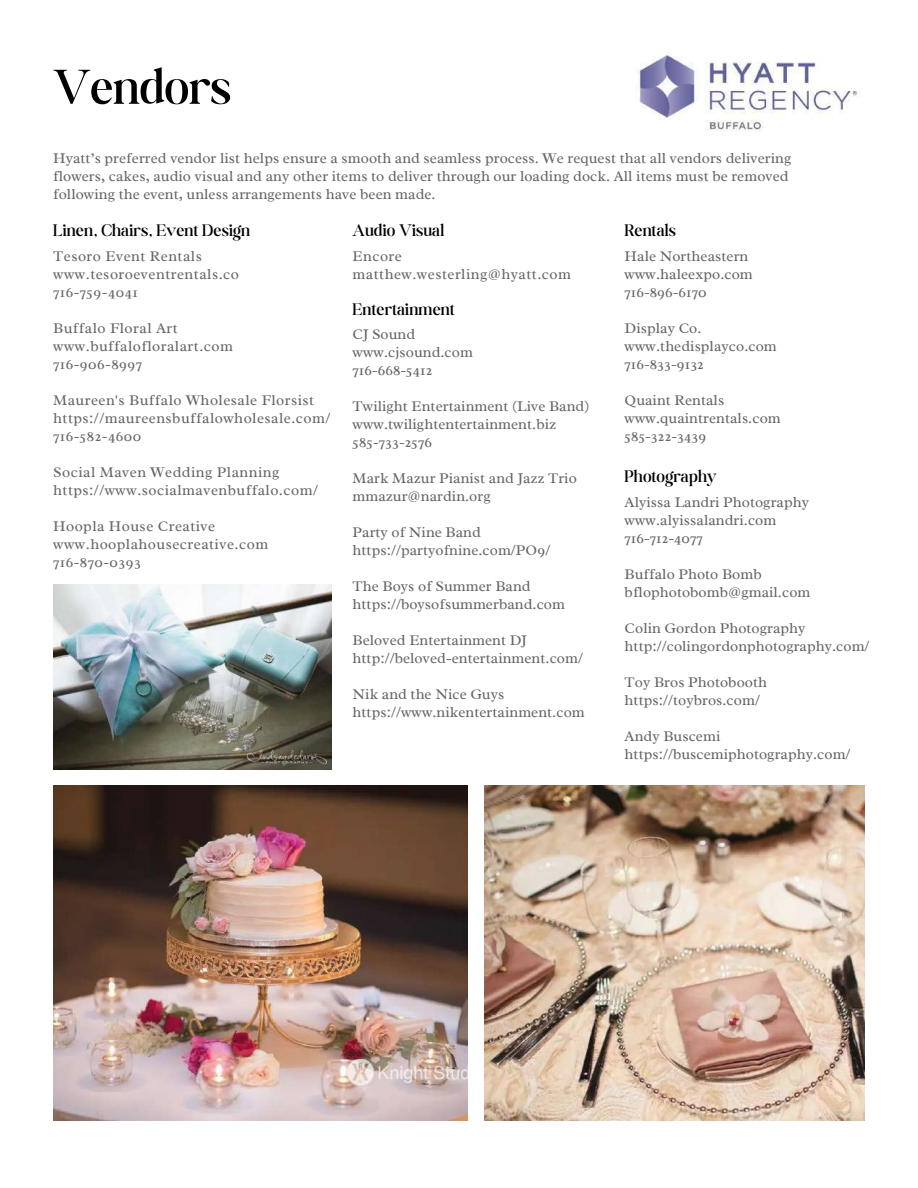
<style>
.page{position:relative;width:918px;height:1188px;background:#fff}
.page>*{position:absolute;margin:0;border:0;box-sizing:border-box;transform-origin:0 0}
.t1{font:300 52.5px "Boston Angel";color:#000}
.t2{font:300 18px "Boston Angel";letter-spacing:.01em;color:#000}
.t3{font:15px/18px "Radley";letter-spacing:.005em;color:#666}
.t4{font:15px/18px "Radley";letter-spacing:.03em;color:#666}
</style>
<div class="page">
<img style="left:636px;top:51px;width:221px;height:80px">
<img style="left:484px;top:786px;width:380px;height:335px">
<img style="left:53px;top:786px;width:414px;height:335px">
<img style="left:53px;top:585px;width:278px;height:184px">
<h1 class="t1" style="left:53px;top:56px;width:179px">Vendors</h1>
<p class="t3" style="left:53px;top:149px;width:740px">Hyatt’s preferred vendor list helps ensure a smooth and seamless process. We request that all vendors delivering flowers, cakes, audio visual and any other items to deliver through our loading dock. All items must be removed following the event, unless arrangements have been made.</p>
<p class="t2" style="left:53px;top:219px;width:198px">Linen, Chairs, Event Design</p>
<p class="t4" style="left:53px;top:247px;width:187px">Tesoro Event Rentals www.tesoroeventrentals.co<br>716-759-4041</p>
<p class="t4" style="left:53px;top:319px;width:181px">Buffalo Floral Art www.buffalofloralart.com<br>716-906-8997</p>
<p class="t4" style="left:53px;top:391px;width:279px">Maureen's Buffalo Wholesale Florsist https://maureensbuffalowholesale.com/<br>716-582-4600</p>
<p class="t4" style="left:53px;top:463px;width:266px">Social Maven Wedding Planning https://www.socialmavenbuffalo.com/</p>
<p class="t4" style="left:53px;top:517px;width:217px">Hoopla House Creative www.hooplahousecreative.com<br>716-870-0393</p>
<p class="t2" style="left:353px;top:219px;width:93px">Audio Visual</p>
<p class="t4" style="left:353px;top:247px;width:220px">Encore matthew.westerling@hyatt.com</p>
<p class="t2" style="left:353px;top:299px;width:104px">Entertainment</p>
<p class="t3" style="left:353px;top:325px;width:122px">CJ Sound www.cjsound.com<br>716-668-5412</p>
<p class="t3" style="left:353px;top:397px;width:238px">Twilight Entertainment (Live Band) www.twilightentertainment.biz<br>585-733-2576</p>
<p class="t3" style="left:353px;top:469px;width:226px">Mark Mazur Pianist and Jazz Trio mmazur@nardin.org</p>
<p class="t3" style="left:353px;top:523px;width:199px">Party of Nine Band https://partyofnine.com/PO9/</p>
<p class="t3" style="left:353px;top:577px;width:214px">The Boys of Summer Band https://boysofsummerband.com</p>
<p class="t3" style="left:353px;top:631px;width:232px">Beloved Entertainment DJ http://beloved-entertainment.com/</p>
<p class="t3" style="left:353px;top:685px;width:234px">Nik and the Nice Guys https://www.nikentertainment.com</p>
<p class="t2" style="left:625px;top:219px;width:53px">Rentals</p>
<p class="t3" style="left:625px;top:247px;width:130px">Hale Northeastern www.haleexpo.com<br>716-896-6170</p>
<p class="t3" style="left:625px;top:319px;width:154px">Display Co. www.thedisplayco.com<br>716-833-9132</p>
<p class="t3" style="left:625px;top:391px;width:158px">Quaint Rentals www.quaintrentals.com<br>585-322-3439</p>
<p class="t2" style="left:625px;top:465px;width:93px">Photography</p>
<p class="t3" style="left:625px;top:493px;width:186px">Alyissa Landri Photography www.alyissalandri.com<br>716-712-4077</p>
<p class="t3" style="left:625px;top:565px;width:187px">Buffalo Photo Bomb bflophotobomb@gmail.com</p>
<p class="t3" style="left:625px;top:619px;width:246px">Colin Gordon Photography http://colingordonphotography.com/</p>
<p class="t3" style="left:625px;top:673px;width:144px">Toy Bros Photobooth https://toybros.com/</p>
<p class="t3" style="left:625px;top:727px;width:227px">Andy Buscemi https://buscemiphotography.com/</p>
</div>
